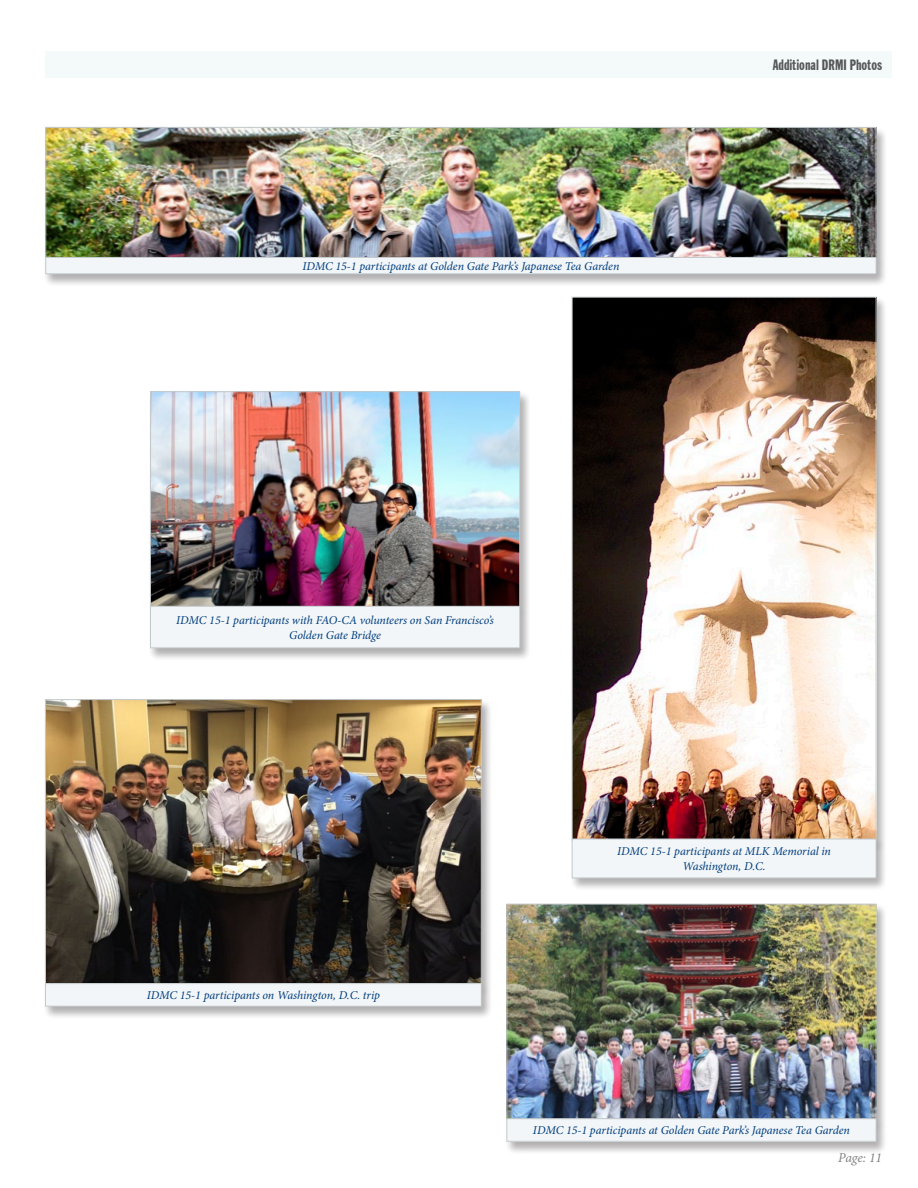
<style>
.page{position:relative;width:918px;height:1188px;background:#fff}
.page>*{position:absolute;margin:0;border:0;box-sizing:border-box;transform-origin:0 0}
.t1{font:extra-condensed 15px "Franklin Gothic BT";color:#57585a}
.t2{font:italic 13.5px "Minion Pro";letter-spacing:-.01em;color:#808285}
.t3{font:italic 12px/15px "Minion Pro";letter-spacing:-.01em;color:#013d7d;text-align:center}
</style>
<div class="page">
<div style="left:45px;top:51px;width:846px;height:27px;background:#f4f9fa"></div>
<div style="left:504px;top:903px;width:384px;height:229px;background:#231f20;opacity:.2"></div>
<img style="left:509px;top:906px;width:365px;height:211px">
<div style="left:507px;top:904px;width:369px;height:215px;border:1px solid #c4cacc"></div>
<div style="left:504px;top:1118px;width:384px;height:36px;background:#231f20;opacity:.2"></div>
<div style="left:507px;top:1119px;width:369px;height:22px;background:#f2f6f9"></div>
<div style="left:507px;top:1119px;width:369px;height:23px;border:1px solid #c4cacc"></div>
<div style="left:43px;top:126px;width:845px;height:145px;background:#231f20;opacity:.2"></div>
<img style="left:48px;top:129px;width:826px;height:127px">
<div style="left:43px;top:256px;width:845px;height:31px;background:#231f20;opacity:.2"></div>
<div style="left:46px;top:257px;width:830px;height:17px;background:#f2f6f9"></div>
<div style="left:46px;top:257px;width:830px;height:17px;border:1px solid #c4cacc"></div>
<div style="left:148px;top:391px;width:383px;height:229px;background:#231f20;opacity:.2"></div>
<img style="left:152px;top:394px;width:366px;height:211px">
<div style="left:148px;top:605px;width:383px;height:56px;background:#231f20;opacity:.2"></div>
<div style="left:150px;top:606px;width:370px;height:42px;background:#f2f6f9"></div>
<div style="left:150px;top:606px;width:370px;height:42px;border:1px solid #c4cacc"></div>
<div style="left:43px;top:699px;width:450px;height:298px;background:#231f20;opacity:.2"></div>
<img style="left:47px;top:701px;width:433px;height:281px">
<div style="left:43px;top:983px;width:450px;height:36px;background:#231f20;opacity:.2"></div>
<div style="left:45px;top:984px;width:436px;height:22px;background:#f2f6f9"></div>
<div style="left:45px;top:983px;width:437px;height:23px;border:1px solid #c4cacc"></div>
<div style="left:570px;top:296px;width:317px;height:558px;background:#231f20;opacity:.2"></div>
<img style="left:574px;top:299px;width:300px;height:539px">
<div style="left:570px;top:838px;width:317px;height:53px;background:#231f20;opacity:.2"></div>
<div style="left:572px;top:839px;width:304px;height:39px;background:#f2f6f9"></div>
<div style="left:572px;top:839px;width:304px;height:39px;border:1px solid #c4cacc"></div>
<p class="t3" style="left:302px;top:259px;width:319px">IDMC 15-1 participants at Golden Gate Park’s Japanese Tea Garden</p>
<p class="t3" style="left:176px;top:613px;width:319px">IDMC 15-1 participants with FAO-CA volunteers on San Francisco’s<br>Golden Gate Bridge</p>
<p class="t1" style="left:773px;top:56px;width:111px">Additional DRMI Photos</p>
<p class="t3" style="left:147px;top:988px;width:235px">IDMC 15-1 participants on Washington, D.C. trip</p>
<p class="t3" style="left:617px;top:844px;width:215px">IDMC 15-1 participants at MLK Memorial in<br>Washington, D.C.</p>
<p class="t3" style="left:533px;top:1123px;width:319px">IDMC 15-1 participants at Golden Gate Park’s Japanese Tea Garden</p>
<p class="t2" style="left:838px;top:1148px;width:45px">Page: 11</p>
</div>
